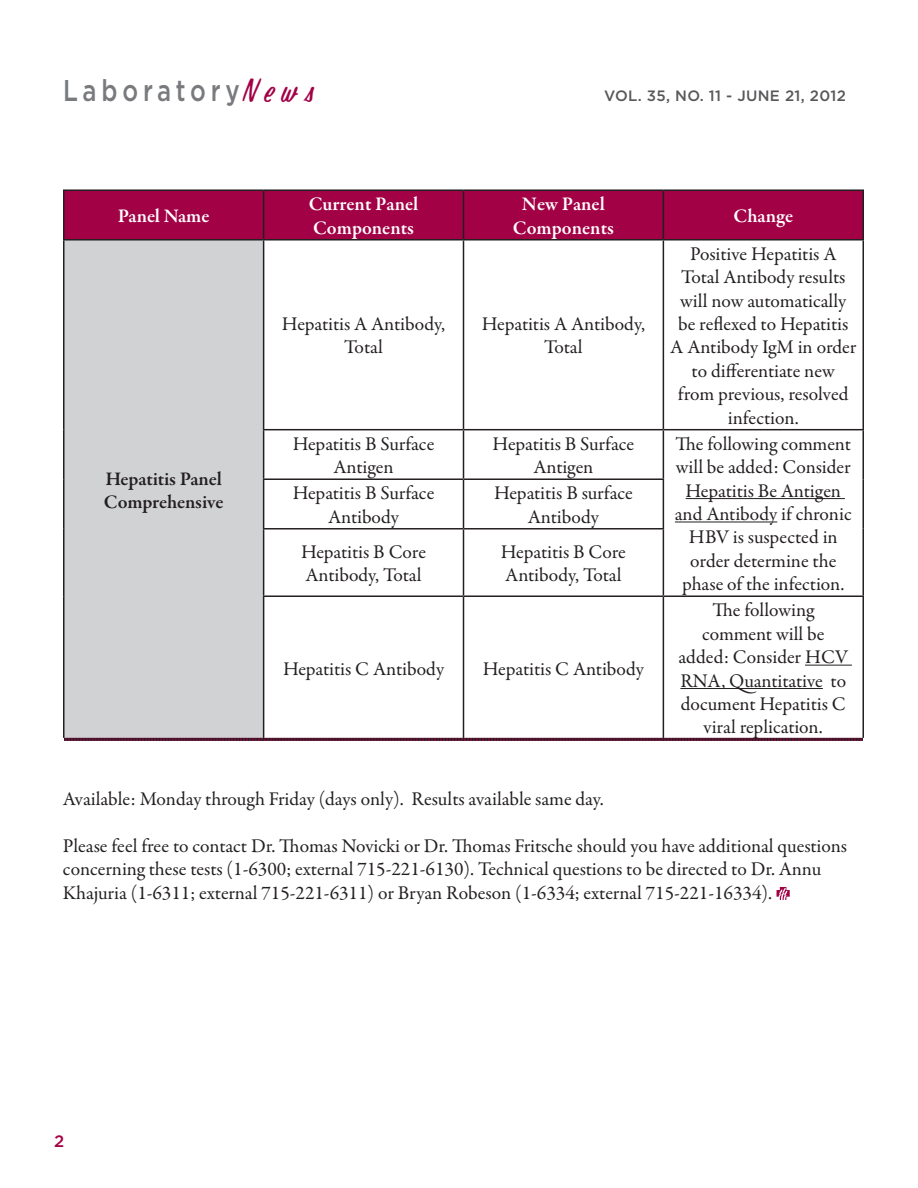
<style>
.page{position:relative;width:918px;height:1188px;background:#fff}
.page>*{position:absolute;margin:0;border:0;box-sizing:border-box;transform-origin:0 0}
.t1{font:italic 48.6px "PAINTSTROKE";color:#a30146;scale:.74 1}
.t2{font:500 30px "Gotham";letter-spacing:.2em;color:#787a7d;scale:.8 1}
.t3{font:19.5px/23.4px "Garamond Premr Pro";letter-spacing:-.005em;color:#231f20;text-align:center}
.t4{font:600 19.5px/23.4px "Garamond Premr Pro";color:#fff}
.t5{font:600 19.5px/23.4px "Garamond Premr Pro";letter-spacing:-.01em;color:#231f20}
.t6{font:500 16.5px "Gotham";color:#a30146}
.t7{font:500 15px "Gotham";letter-spacing:.02em;color:#57585a}
</style>
<div class="page">
<div style="left:64px;top:191px;width:798px;height:48px;background:#a30146"></div>
<div style="left:64px;top:240px;width:200px;height:499px;background:#d1d2d4"></div>
<hr style="left:63px;top:189px;width:201px;height:2px;background:#231f20">
<hr style="left:63px;top:191px;width:1px;height:48px;background:#231f20">
<hr style="left:264px;top:189px;width:200px;height:2px;background:#231f20">
<hr style="left:263px;top:191px;width:1px;height:48px;background:#231f20">
<hr style="left:464px;top:189px;width:199px;height:2px;background:#231f20">
<hr style="left:463px;top:191px;width:1px;height:48px;background:#231f20">
<hr style="left:663px;top:189px;width:201px;height:2px;background:#231f20">
<hr style="left:663px;top:191px;width:1px;height:48px;background:#231f20">
<hr style="left:862px;top:191px;width:2px;height:48px;background:#231f20">
<hr style="left:63px;top:239px;width:201px;height:2px;background:#231f20">
<hr style="left:63px;top:241px;width:1px;height:189px;background:#231f20">
<hr style="left:264px;top:239px;width:200px;height:2px;background:#231f20">
<hr style="left:263px;top:241px;width:1px;height:188px;background:#231f20">
<hr style="left:464px;top:239px;width:199px;height:2px;background:#231f20">
<hr style="left:463px;top:241px;width:1px;height:188px;background:#231f20">
<hr style="left:663px;top:239px;width:201px;height:2px;background:#231f20">
<hr style="left:663px;top:241px;width:1px;height:188px;background:#231f20">
<hr style="left:862px;top:241px;width:2px;height:188px;background:#231f20">
<hr style="left:63px;top:430px;width:1px;height:49px;background:#231f20">
<hr style="left:263px;top:429px;width:201px;height:1px;background:#231f20">
<hr style="left:263px;top:430px;width:1px;height:48px;background:#231f20">
<hr style="left:464px;top:429px;width:199px;height:1px;background:#231f20">
<hr style="left:463px;top:430px;width:1px;height:48px;background:#231f20">
<hr style="left:663px;top:429px;width:201px;height:1px;background:#231f20">
<hr style="left:663px;top:430px;width:1px;height:48px;background:#231f20">
<hr style="left:862px;top:430px;width:2px;height:49px;background:#231f20">
<hr style="left:63px;top:479px;width:1px;height:50px;background:#231f20">
<hr style="left:263px;top:478px;width:201px;height:2px;background:#231f20">
<hr style="left:263px;top:480px;width:1px;height:48px;background:#231f20">
<hr style="left:464px;top:478px;width:200px;height:2px;background:#231f20">
<hr style="left:463px;top:480px;width:1px;height:48px;background:#231f20">
<hr style="left:663px;top:480px;width:1px;height:48px;background:#231f20">
<hr style="left:862px;top:479px;width:2px;height:50px;background:#231f20">
<hr style="left:63px;top:529px;width:1px;height:67px;background:#231f20">
<hr style="left:263px;top:528px;width:201px;height:2px;background:#231f20">
<hr style="left:263px;top:530px;width:1px;height:65px;background:#231f20">
<hr style="left:464px;top:528px;width:200px;height:2px;background:#231f20">
<hr style="left:463px;top:530px;width:1px;height:65px;background:#231f20">
<hr style="left:663px;top:530px;width:1px;height:65px;background:#231f20">
<hr style="left:862px;top:529px;width:2px;height:66px;background:#231f20">
<hr style="left:63px;top:596px;width:1px;height:142px;background:#231f20">
<hr style="left:263px;top:595px;width:201px;height:2px;background:#231f20">
<hr style="left:263px;top:597px;width:1px;height:141px;background:#231f20">
<hr style="left:464px;top:595px;width:199px;height:2px;background:#231f20">
<hr style="left:463px;top:597px;width:1px;height:141px;background:#231f20">
<hr style="left:663px;top:595px;width:201px;height:2px;background:#231f20">
<hr style="left:663px;top:597px;width:1px;height:141px;background:#231f20">
<hr style="left:862px;top:597px;width:2px;height:141px;background:#231f20">
<svg style="left:64px;top:738px;width:799px;height:3px"></svg>
<hr style="left:686px;top:498px;width:159px;height:1px;background:#231f20">
<hr style="left:675px;top:521px;width:102px;height:1px;background:#231f20">
<hr style="left:805px;top:665px;width:47px;height:1px;background:#231f20">
<hr style="left:680px;top:688px;width:143px;height:1px;background:#231f20">
<svg style="left:777px;top:887px;width:13px;height:13px"></svg>
<p class="t2" style="left:63px;top:72px;width:222px">Laboratory</p>
<p class="t1" style="left:243px;top:68px;width:112px">News</p>
<p class="t7" style="left:604px;top:87px;width:243px">VOL. 35, NO. 11 - JUNE 21, 2012</p>
<p class="t4" style="left:118px;top:205px;width:93px">Panel Name</p>
<p class="t4" style="left:309px;top:193px;width:111px">Current Panel<br>Components</p>
<p class="t4" style="left:513px;top:193px;width:102px;text-align:center">New Panel<br>Components</p>
<p class="t4" style="left:734px;top:205px;width:61px">Change</p>
<p class="t5" style="left:104px;top:468px;width:121px">Hepatitis Panel<br>Comprehensive</p>
<p class="t3" style="left:282px;top:313px;width:165px">Hepatitis A Antibody,<br>Total</p>
<p class="t3" style="left:482px;top:313px;width:165px">Hepatitis A Antibody,<br>Total</p>
<p class="t3" style="left:670px;top:243px;width:187px">Positive Hepatitis A<br>Total Antibody results will now automatically be reflexed to Hepatitis<br>A Antibody IgM in order to differentiate new<br>from previous, resolved infection.</p>
<p class="t3" style="left:293px;top:432px;width:143px">Hepatitis B Surface<br>Antigen</p>
<p class="t3" style="left:493px;top:432px;width:143px">Hepatitis B Surface<br>Antigen</p>
<p class="t3" style="left:675px;top:432px;width:178px">The following comment will be added: Consider<br>Hepatitis Be Antigen and Antibody if chronic<br>HBV is suspected in order determine the phase of the infection.</p>
<p class="t3" style="left:293px;top:482px;width:143px">Hepatitis B Surface<br>Antibody</p>
<p class="t3" style="left:494px;top:482px;width:140px">Hepatitis B surface<br>Antibody</p>
<p class="t3" style="left:301px;top:540px;width:127px;text-align:left">Hepatitis B Core<br>Antibody, Total</p>
<p class="t3" style="left:501px;top:540px;width:127px;text-align:left">Hepatitis B Core<br>Antibody, Total</p>
<p class="t3" style="left:283px;top:657px;width:163px">Hepatitis C Antibody</p>
<p class="t3" style="left:483px;top:657px;width:163px">Hepatitis C Antibody</p>
<p class="t3" style="left:679px;top:599px;width:171px">The following comment will be added: Consider HCV<br>RNA, Quantitative to document Hepatitis C viral replication.</p>
<p class="t3" style="left:63px;top:788px;width:542px">Available: Monday through Friday (days only). Results available same day.</p>
<p class="t3" style="left:63px;top:834px;width:786px;text-align:left">Please feel free to contact Dr. Thomas Novicki or Dr. Thomas Fritsche should you have additional questions concerning these tests (1-6300; external 715-221-6130). Technical questions to be directed to Dr. Annu<br>Khajuria (1-6311; external 715-221-6311) or Bryan Robeson (1-6334; external 715-221-16334).</p>
<p class="t6" style="left:54px;top:1131px;width:12px">2</p>
</div>
